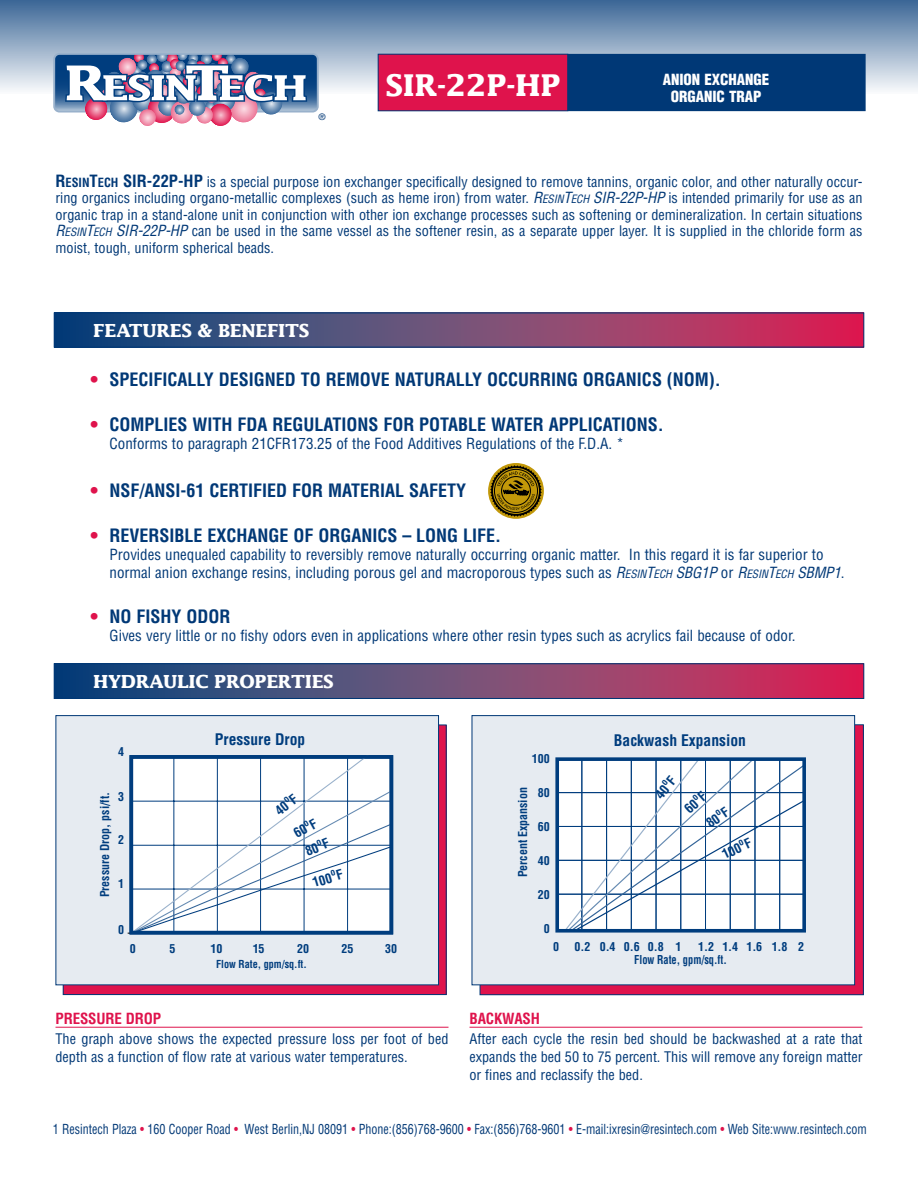
<style>
.page{position:relative;width:918px;height:1188px;background:#fff}
.page>*{position:absolute;margin:0;border:0;box-sizing:border-box;transform-origin:0 0}
.t1{font:700 30px "Lucida";letter-spacing:-.01em;color:#fff}
.t2{font:700 condensed 18px "Helvetica";color:#003876}
.t3{font:700 18px "Lucida";letter-spacing:-.02em;color:#fff}
.t4{font:700 condensed 15.6px "Helvetica";color:#003d7e}
.t5{font:condensed 15px/18px "Helvetica";color:#003876}
.t6{font:900 condensed 15px/16.5px "Helvetica";color:#fff;text-align:center}
.t7{font:700 condensed 15px "Helvetica";letter-spacing:-.01em;color:#df134c}
.t8{font:condensed 14.25px/16.5px "Helvetica";color:#003876;text-align:justify}
.t9{font:condensed 13.5px "Helvetica";color:#003876;scale:.89 1}
.t10{font:700 condensed 13.2px "Helvetica";color:#003d7e}
.t11{font:700 condensed 12px "Helvetica";color:#003d7e}
.t12{font:700 condensed 12px "Helvetica";color:#003d7e;scale:.87 1}
.t13{font:700 condensed 10.8px "Helvetica";color:#003d7e;scale:.94 1}
.t14{font:9px "Helvetica";color:#003876}
.s1{font-weight:700;font-size:16.5px}
.s2{font-weight:700;font-size:12.3px}
.s3{font-style:italic;font-size:15px}
.s4{font-style:italic;font-size:11.25px}
.s5{color:#df134c}
.s6{font-style:italic}
</style>
<div class="page">
<div style="left:0;top:0;width:918px;height:94px;background:linear-gradient(to bottom,#3b6696,#f9fafb)"></div>
<div style="left:378px;top:54px;width:190px;height:57px;background:#df134c"></div>
<div style="left:568px;top:54px;width:297px;height:57px;background:#003876"></div>
<svg style="left:54px;top:54px;width:264px;height:58px"></svg>
<div style="left:53px;top:53px;width:266px;height:60px;border:2px solid #99b1cb;border-radius:5px"></div>
<svg style="left:64px;top:54px;width:245px;height:72px"></svg>
<svg style="left:56px;top:666px;width:806px;height:31px;background:#734471"></svg>
<div style="left:54px;top:664px;width:810px;height:35px;border:1px solid #003876"></div>
<svg style="left:56px;top:315px;width:806px;height:30px;background:#734471"></svg>
<div style="left:54px;top:313px;width:810px;height:34px;border:1px solid #003876"></div>
<div style="left:480px;top:725px;width:383px;height:270px;background:#df134c"></div>
<div style="left:472px;top:716px;width:383px;height:269px;background:#e6ebf1"></div>
<hr style="left:558px;top:792px;width:247px;height:1px;background:#003d7e">
<hr style="left:558px;top:826px;width:247px;height:1px;background:#003d7e">
<hr style="left:558px;top:860px;width:247px;height:1px;background:#003d7e">
<hr style="left:558px;top:894px;width:247px;height:1px;background:#003d7e">
<div style="left:555px;top:757px;width:251px;height:176px;border:4px solid #003d7e"></div>
<div style="left:472px;top:715px;width:383px;height:270px;border:1px solid #003876"></div>
<div style="left:63px;top:725px;width:383px;height:270px;background:#df134c"></div>
<div style="left:56px;top:716px;width:383px;height:269px;background:#e6ebf1"></div>
<div style="left:56px;top:715px;width:383px;height:270px;border:1px solid #003876"></div>
<hr style="left:56px;top:1027px;width:393px;height:1px;background:#df134c">
<hr style="left:470px;top:1027px;width:393px;height:1px;background:#df134c">
<svg style="left:488px;top:463px;width:56px;height:56px"></svg>
<svg style="left:490px;top:465px;width:52px;height:52px;background:#907827"></svg>
<svg style="left:563px;top:757px;width:243px;height:176px;background:#d9e2eb"></svg>
<svg style="left:128px;top:755px;width:263px;height:179px;background:#e2e9f0"></svg>
<p class="t14" style="left:319px;top:111px;width:8px">®</p>
<h1 class="t1" style="left:386px;top:67px;width:177px">SIR-22P-HP</h1>
<p class="t6" style="left:663px;top:71px;width:108px">ANION EXCHANGE<br>ORGANIC TRAP</p>
<p class="t8" style="left:56px;top:173px;width:809px"><span class="s1">R</span><span class="s2">ESIN</span><span class="s1">T</span><span class="s2">ECH</span> <span class="s1">SI R-22P-HP</span> is a special purpose ion exchanger specifically designed to remove tannins, organic color, and other naturally occur&shy;ring organics including organo-metallic complexes (such as heme iron) from water. <span class="s3">R</span><span class="s4">ESIN</span><span class="s3">T</span><span class="s4">ECH</span> <span class="s3">SIR-22P-HP</span> is intended primarily for use as an organic trap in a stand-alone unit in conjunction with other ion exchange processes such as softening or demineralization. In certain situations <span class="s3">R</span><span class="s4">ESIN</span><span class="s3">T</span><span class="s4">ECH</span> <span class="s3">SIR-22P-HP</span> can be used in the same vessel as the softener resin, as a separate upper layer. It is supplied in the chloride form as moist, tough, uniform spherical beads.</p>
<p class="t3" style="left:93px;top:320px;width:217px">FEATURES &amp; BENEFITS</p>
<p class="t2" style="left:91px;top:368px;width:632px"><span class="s5">•</span> SPECIFICALLY DESIGNED TO REMOVE NATURALLY OCCURRING ORGANICS (NOM).</p>
<p class="t2" style="left:91px;top:413px;width:575px"><span class="s5">•</span> COMPLIES WITH FDA REGULATIONS FOR POTABLE WATER APPLICATIONS.</p>
<p class="t5" style="left:110px;top:434px;width:516px">Conforms to paragraph 21CFR173.25 of the Food Additives Regulations of the F.D.A. *</p>
<p class="t2" style="left:91px;top:480px;width:212px"><span class="s5">•</span> NSF/ANSI-61 CERTIFIED formaterialsafety</p>
<p class="t2" style="left:91px;top:525px;width:412px"><span class="s5">•</span> REVERSIBLE EXCHANGE OF ORGANICS – LONG LIFE.</p>
<p class="t5" style="left:110px;top:546px;width:737px">Provides unequaled capability to reversibly remove naturally occurring organic matter. In this regard it is far superior to normal anion exchange resins, including porous gel and macroporous types such as <span class="s6">R</span><span class="s4">ESIN</span><span class="s6">T</span><span class="s4">ECH</span> <span class="s6">SBG1P</span> or <span class="s6">R</span><span class="s4">ESIN</span><span class="s6">T</span><span class="s4">ECH</span> <span class="s6">SBMP1</span>.</p>
<p class="t2" style="left:91px;top:606px;width:141px"><span class="s5">•</span> NO FISHY ODOR</p>
<p class="t5" style="left:110px;top:627px;width:688px">Gives very little or no fishy odors even in applications where other resin types such as acrylics fail because of odor.</p>
<p class="t3" style="left:93px;top:671px;width:242px">HYDRAULIC PROPERTIES</p>
<p class="t11" style="left:118px;top:745px;width:7px">4</p>
<p class="t11" style="left:118px;top:789px;width:7px">3</p>
<p class="t11" style="left:98px;top:897px;width:107px;rotate:-90deg">Pressure Drop, psi/ft.</p>
<p class="t11" style="left:118px;top:833px;width:7px">2</p>
<p class="t11" style="left:118px;top:876px;width:7px">1</p>
<p class="t11" style="left:118px;top:922px;width:7px">0</p>
<p class="t4" style="left:215px;top:730px;width:92px">Pressure Drop</p>
<p class="t10" style="left:310px;top:875px;width:33px;rotate:-17deg">100 F</p>
<p class="t11" style="left:532px;top:751px;width:19px">100</p>
<p class="t11" style="left:538px;top:786px;width:13px">80</p>
<p class="t11" style="left:538px;top:820px;width:13px">60</p>
<p class="t11" style="left:538px;top:854px;width:13px">40</p>
<p class="t11" style="left:538px;top:888px;width:13px">20</p>
<p class="t11" style="left:544px;top:922px;width:7px">0</p>
<p class="t11" style="left:516px;top:877px;width:92px;rotate:-90deg">Percent Expansion</p>
<p class="t4" style="left:614px;top:731px;width:134px">Backwash Expansion</p>
<p class="t10" style="left:719px;top:848px;width:33px;rotate:-26deg">100 F</p>
<p class="t11" style="left:342px;top:942px;width:13px">25</p>
<p class="t11" style="left:553px;top:939px;width:7px">0</p>
<p class="t11" style="left:574px;top:939px;width:109px">0.2 0.4 0.6 0.8 1</p>
<p class="t11" style="left:698px;top:939px;width:107px">1.2 1.4 1.6 1.8 2</p>
<p class="t11" style="left:130px;top:942px;width:7px">0</p>
<p class="t11" style="left:170px;top:942px;width:7px">5</p>
<p class="t11" style="left:211px;top:942px;width:13px">10</p>
<p class="t11" style="left:253px;top:942px;width:13px">15</p>
<p class="t11" style="left:297px;top:942px;width:13px">20</p>
<p class="t11" style="left:385px;top:942px;width:13px">30</p>
<p class="t12" style="left:634px;top:953px;width:108px">Flow Rate, gpm/sq.ft.</p>
<p class="t13" style="left:216px;top:957px;width:98px">Flow Rate, gpm/sq.ft.</p>
<p class="t7" style="left:56px;top:1009px;width:107px">PRESSURE DROP</p>
<p class="t8" style="left:56px;top:1030px;width:395px;line-height:18px">The graph above shows the expected pressure loss per foot of bed depth as a function of flow rate at various water temperatures.</p>
<p class="t7" style="left:470px;top:1009px;width:72px">BACKWASH</p>
<p class="t8" style="left:470px;top:1030px;width:395px;line-height:18px">After each cycle the resin bed should be backwashed at a rate that expands the bed 50 to 75 percent. This will remove any foreign matter or fines and reclassify the bed.</p>
<p class="t9" style="left:53px;top:1121px;width:916px">1 Resintech Plaza <span class="s5">•</span> 160 Cooper Road <span class="s5">•</span> West Berlin,NJ 08091 <span class="s5">•</span> Phone:(856)768-9600 <span class="s5">•</span> Fax:(856)768-9601 <span class="s5">•</span> E-mail:ixresin@resintech.com <span class="s5">•</span> Web Site:www.resintech.com</p>
</div>
